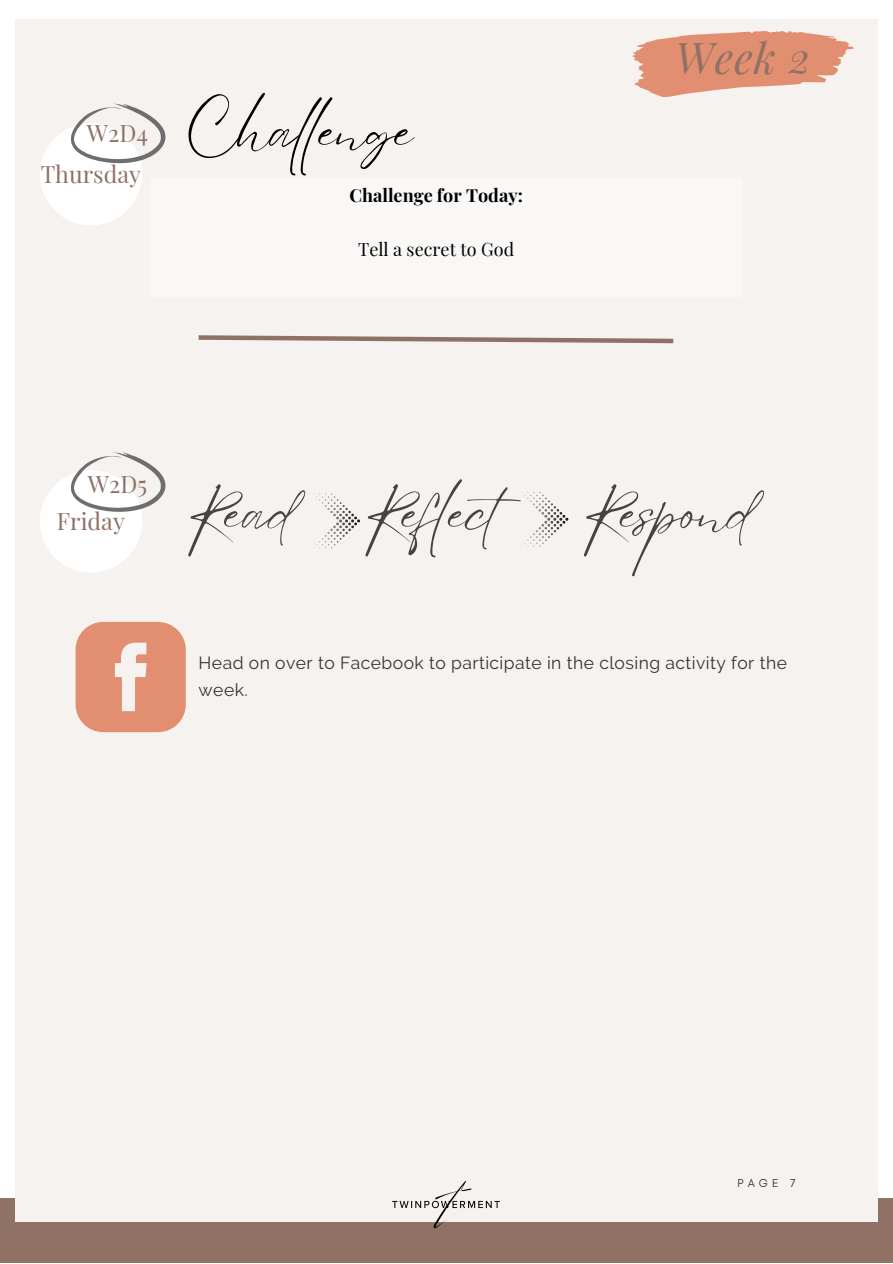
<style>
.page{position:relative;width:893px;height:1264px;background:#fff}
.page>*{position:absolute;margin:0;border:0;box-sizing:border-box;transform-origin:0 0}
.t1{font:55.5px "Eyesome Script";color:#444440}
.t2{font:55.5px "Eyesome Script";color:#000}
.t3{font:italic 42.75px "Playfair Display";color:#8f7166}
.t4{font:23.55px "Playfair Display";color:#8f7166}
.t5{font:700 18px "Playfair Display";color:#000}
.t6{font:18px "Playfair Display";color:#000}
.t7{font:17.55px/26.2px "Raleway";letter-spacing:.025em;color:#333}
.t8{font:11.7px "Glacial Indifference";color:#333}
</style>
<div class="page">
<div style="left:0;top:1197px;width:892px;height:65px;background:#8f7166"></div>
<div style="left:15px;top:20px;width:862px;height:1201px;background:#f6f2ef"></div>
<div style="left:40px;top:123px;width:102px;height:102px;background:#fff;border-radius:50%"></div>
<svg style="left:70px;top:103px;width:96px;height:61px"></svg>
<div style="left:150px;top:177px;width:592px;height:120px;background:#faf8f6"></div>
<svg style="left:198px;top:335px;width:476px;height:9px"></svg>
<div style="left:40px;top:470px;width:102px;height:102px;background:#fff;border-radius:50%"></div>
<svg style="left:70px;top:452px;width:96px;height:60px"></svg>
<svg style="left:313px;top:493px;width:47px;height:55px"></svg>
<svg style="left:524px;top:492px;width:44px;height:54px"></svg>
<svg style="left:76px;top:622px;width:110px;height:110px"></svg>
<svg style="left:632px;top:31px;width:221px;height:66px"></svg>
<img style="left:389px;top:1180px;width:114px;height:48px">
<p class="t4" style="left:87px;top:117px;width:63px">W2D4</p>
<p class="t4" style="left:41px;top:157px;width:102px">Thursday</p>
<p class="t2" style="left:185px;top:94px;width:230px">Chal enge</p>
<p class="t5" style="left:349px;top:183px;width:175px">Challenge for Today:</p>
<p class="t6" style="left:358px;top:237px;width:157px">Tell a secret to God</p>
<p class="t3" style="left:675px;top:27px;width:137px">Week 2</p>
<p class="t4" style="left:88px;top:467px;width:61px">W2D5</p>
<p class="t4" style="left:57px;top:504px;width:69px">Friday</p>
<p class="t1" style="left:185px;top:476px;width:571px">Read Reflect Respond</p>
<p class="t7" style="left:198px;top:650px;width:590px">Head on over to Facebook to participate in the closing activity for the week.</p>
<p class="t8" style="left:737px;top:1175px;width:60px">PAGE 7</p>
</div>
